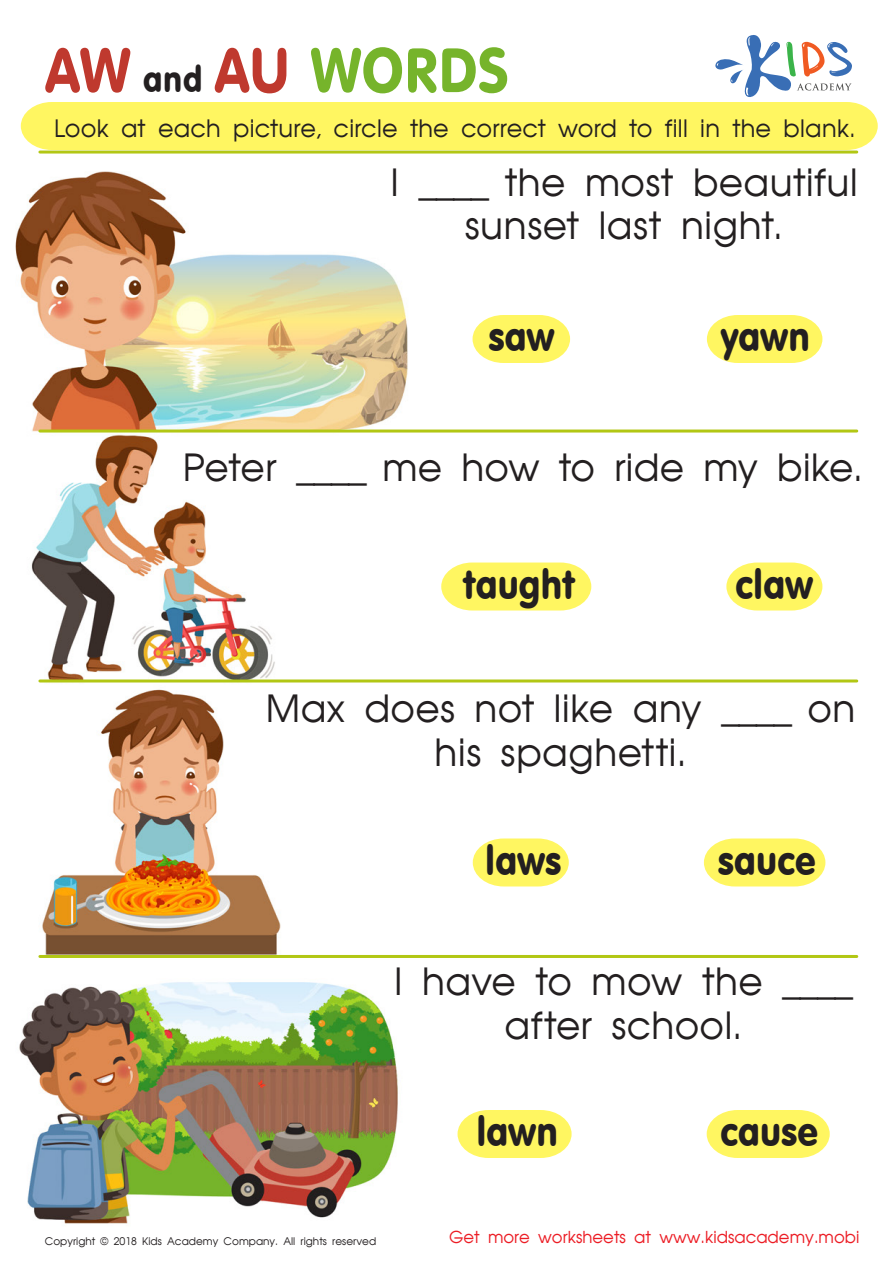
<style>
.page{position:relative;width:893px;height:1263px;background:#fff}
.page>*{position:absolute;margin:0;border:0;box-sizing:border-box;transform-origin:0 0}
.t1{font:61.5px "VAG Rounded BT";letter-spacing:.01em;color:rgb(100 170 14/.88);scale:.9 1}
.t2{font:40.5px "VAG Rounded BT";letter-spacing:.005em;color:#231f20;scale:.9 1}
.t3{font:37.5px/43.5px "AG Avant Garde Cyr";letter-spacing:.01em;color:#231f20;text-align:center}
.t4{font:24px "AG Avant Garde Cyr";letter-spacing:.01em;color:#231f20}
.t5{font:16.5px "AG Avant Garde Cyr";color:#ec1c24}
.t6{font:10.5px "AG Avant Garde Cyr";color:#231f20}
.s1{color:#bf392e}
.s2{font-size:36px;color:#231f20}
</style>
<div class="page">
<img style="left:15px;top:172px;width:408px;height:1052px">
<svg style="left:457px;top:1110px;width:114px;height:48px;background:#fff773"></svg>
<svg style="left:706px;top:1110px;width:123px;height:48px;background:#fff672"></svg>
<svg style="left:441px;top:563px;width:150px;height:48px;background:#fff670"></svg>
<svg style="left:726px;top:563px;width:96px;height:48px;background:#fff777"></svg>
<svg style="left:472px;top:315px;width:98px;height:48px;background:#fff777"></svg>
<svg style="left:707px;top:315px;width:115px;height:48px;background:#fff772"></svg>
<svg style="left:473px;top:838px;width:95px;height:48px;background:#fff776"></svg>
<svg style="left:704px;top:838px;width:121px;height:48px;background:#fff772"></svg>
<hr style="left:40px;top:430px;width:816px;height:3px;background:#b2c714">
<hr style="left:40px;top:151px;width:816px;height:3px;background:#b2c714">
<hr style="left:40px;top:680px;width:816px;height:3px;background:#b2c714">
<hr style="left:40px;top:955px;width:816px;height:3px;background:#b2c714">
<svg style="left:21px;top:35px;width:856px;height:115px"></svg>
<h1 class="t1" style="left:45px;top:31px;width:516px"><span class="s1">AW</span> <span class="s2">and</span> <span class="s1">AU</span> WORDS</h1>
<p class="t4" style="left:54px;top:114px;width:803px">Look at each picture, circle the correct word to fill in the blank.</p>
<p class="t3" style="left:390px;top:161px;width:468px">I ____ the most beautiful sunset last night.</p>
<p class="t2" style="left:488px;top:311px;width:75px">saw</p>
<p class="t2" style="left:720px;top:311px;width:100px">yawn</p>
<p class="t3" style="left:183px;top:446px;width:681px">Peter ____ me how to ride my bike.</p>
<p class="t2" style="left:463px;top:559px;width:125px">taught</p>
<p class="t2" style="left:735px;top:559px;width:88px">claw</p>
<p class="t3" style="left:266px;top:687px;width:591px">Max does not like any ____ on his spaghetti.</p>
<p class="t2" style="left:485px;top:835px;width:86px">laws</p>
<p class="t2" style="left:718px;top:835px;width:110px">sauce</p>
<p class="t3" style="left:394px;top:960px;width:460px">I have to mow the ____ after school.</p>
<p class="t2" style="left:476px;top:1106px;width:92px">lawn</p>
<p class="t2" style="left:720px;top:1106px;width:110px">cause</p>
<p class="t6" style="left:45px;top:1235px;width:333px">Copyright © 2018 Kids Academy Company. All rights reserved</p>
<p class="t5" style="left:449px;top:1228px;width:412px">Get more worksheets at www.kidsacademy.mobi</p>
</div>
